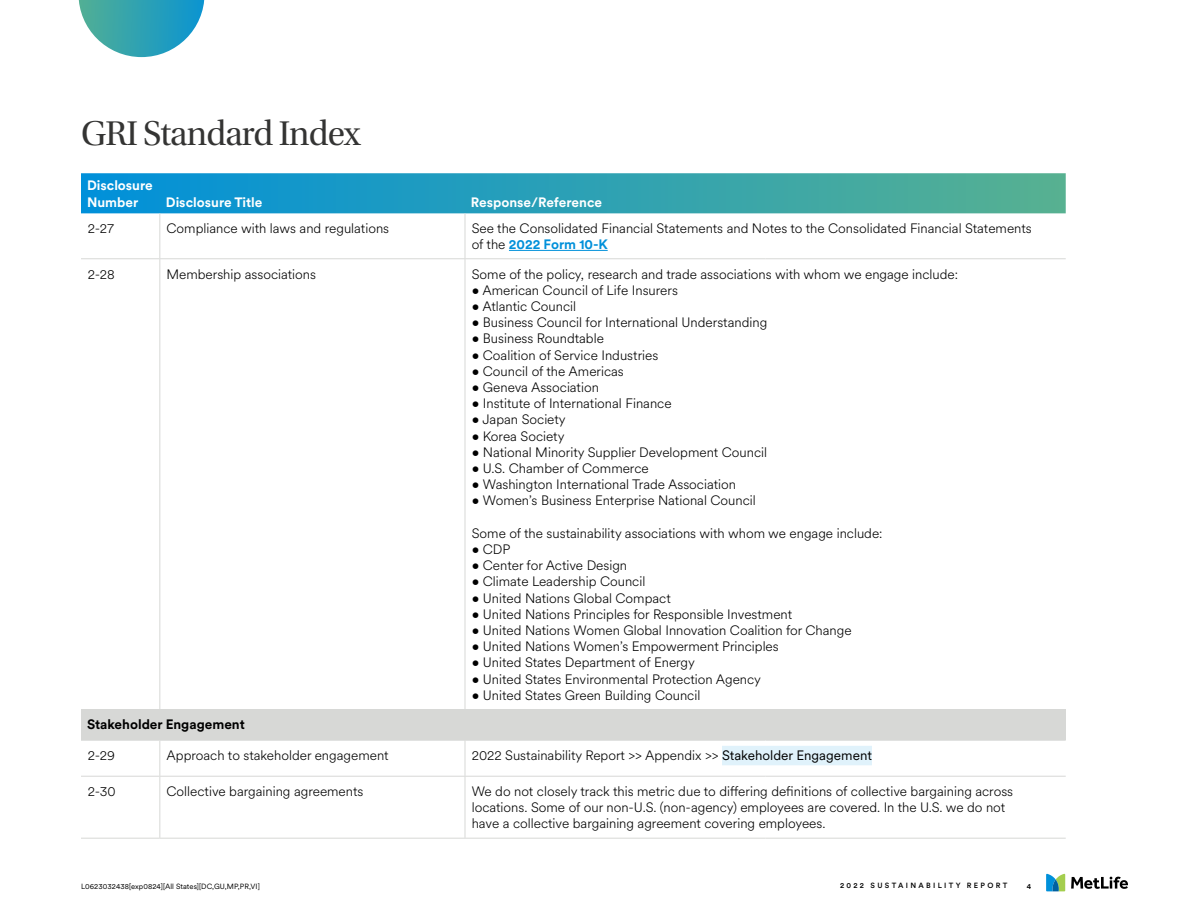
<style>
.page{position:relative;width:1188px;height:918px;background:#fff}
.page>*{position:absolute;margin:0;border:0;box-sizing:border-box;transform-origin:0 0}
.Heading_2{font:36px "Utopia Std Subh";letter-spacing:-.025em;color:#343433}
.TCFD_Body_Copy{font:300 13.5px/16.2px "Met Life Circular";color:#000}
.TCFD_Body_Copy-2{font:700 13.5px/16.5px "Met Life Circular";color:#fff}
.TCFD_Body_Copy-3{font:700 13.5px "Met Life Circular";color:#000}
.t1{font:7.5px "Met Life Circular";letter-spacing:.01em;color:#000}
.t2{font:500 7.5px "Met Life Circular";letter-spacing:.31em;color:#000}
.s1{font-weight:700;color:#0090da}
.s2{font-weight:400}
</style>
<div class="page">
<svg style="left:79px;top:0;width:126px;height:57px"></svg>
<svg style="left:81px;top:173px;width:985px;height:40px;background:#2ca0b5"></svg>
<div style="left:81px;top:710px;width:985px;height:30px;background:#d7d8d6"></div>
<hr style="left:159px;top:213px;width:1px;height:45px;background:#d7d8d6">
<hr style="left:465px;top:213px;width:1px;height:45px;background:#d7d8d6">
<hr style="left:81px;top:258px;width:79px;height:1px;background:#d7d8d6">
<hr style="left:160px;top:258px;width:305px;height:1px;background:#d7d8d6">
<hr style="left:159px;top:259px;width:1px;height:450px;background:#d7d8d6">
<hr style="left:465px;top:258px;width:300px;height:1px;background:#d7d8d6">
<hr style="left:465px;top:259px;width:1px;height:450px;background:#d7d8d6">
<hr style="left:765px;top:258px;width:301px;height:1px;background:#d7d8d6">
<hr style="left:81px;top:709px;width:79px;height:1px;background:#d7d8d6">
<hr style="left:160px;top:709px;width:305px;height:1px;background:#d7d8d6">
<hr style="left:465px;top:709px;width:300px;height:1px;background:#d7d8d6">
<hr style="left:765px;top:709px;width:301px;height:1px;background:#d7d8d6">
<hr style="left:81px;top:740px;width:79px;height:1px;background:#d7d8d6">
<hr style="left:160px;top:740px;width:305px;height:1px;background:#d7d8d6">
<hr style="left:159px;top:741px;width:1px;height:35px;background:#d7d8d6">
<hr style="left:465px;top:740px;width:300px;height:1px;background:#d7d8d6">
<hr style="left:465px;top:741px;width:1px;height:35px;background:#d7d8d6">
<hr style="left:765px;top:740px;width:301px;height:1px;background:#d7d8d6">
<hr style="left:81px;top:776px;width:79px;height:1px;background:#d7d8d6">
<hr style="left:160px;top:776px;width:305px;height:1px;background:#d7d8d6">
<hr style="left:159px;top:777px;width:1px;height:61px;background:#d7d8d6">
<hr style="left:465px;top:776px;width:300px;height:1px;background:#d7d8d6">
<hr style="left:465px;top:777px;width:1px;height:61px;background:#d7d8d6">
<hr style="left:765px;top:776px;width:301px;height:1px;background:#d7d8d6">
<hr style="left:81px;top:838px;width:79px;height:1px;background:#d7d8d6">
<hr style="left:160px;top:838px;width:305px;height:1px;background:#d7d8d6">
<hr style="left:465px;top:838px;width:300px;height:1px;background:#d7d8d6">
<hr style="left:765px;top:838px;width:301px;height:1px;background:#d7d8d6">
<hr style="left:509px;top:250px;width:99px;height:1px;background:#0090da">
<div style="left:722px;top:746px;width:150px;height:19px;background:#e0f2fb"></div>
<svg style="left:1071px;top:877px;width:57px;height:12px"></svg>
<svg style="left:1046px;top:874px;width:19px;height:17px"></svg>
<p class="Heading_2" style="left:81px;top:114px;width:281px">GRI Standard Index</p>
<p class="TCFD_Body_Copy-2" style="left:87px;top:177px;width:67px">Disclosure<br>Number</p>
<p class="TCFD_Body_Copy-2" style="left:166px;top:193px;width:98px">Disclosure Title</p>
<p class="TCFD_Body_Copy-2" style="left:471px;top:193px;width:133px">Response/Reference</p>
<p class="TCFD_Body_Copy" style="left:88px;top:219px;width:28px">2-27</p>
<p class="TCFD_Body_Copy" style="left:167px;top:219px;width:224px">Compliance with laws and regulations</p>
<p class="TCFD_Body_Copy" style="left:472px;top:219px;width:562px">See the Consolidated Financial Statements and Notes to the Consolidated Financial Statements of the <span class="s1">2022 Form 10-K</span></p>
<p class="TCFD_Body_Copy" style="left:88px;top:265px;width:28px">2-28</p>
<p class="TCFD_Body_Copy" style="left:167px;top:265px;width:151px">Membership associations</p>
<p class="TCFD_Body_Copy" style="left:472px;top:265px;width:488px">Some of the policy, research and trade associations with whom we engage include:</p>
<p class="TCFD_Body_Copy" style="left:472px;top:281px;width:208px">• American Council of Life Insurers</p>
<p class="TCFD_Body_Copy" style="left:472px;top:298px;width:106px">• Atlantic Council</p>
<p class="TCFD_Body_Copy" style="left:472px;top:314px;width:297px">• Business Council for International Understanding</p>
<p class="TCFD_Body_Copy" style="left:472px;top:330px;width:134px">• Business Roundtable</p>
<p class="TCFD_Body_Copy" style="left:472px;top:346px;width:188px">• Coalition of Service Industries</p>
<p class="TCFD_Body_Copy" style="left:472px;top:362px;width:154px">• Council of the Americas</p>
<p class="TCFD_Body_Copy" style="left:472px;top:379px;width:129px">• Geneva Association</p>
<p class="TCFD_Body_Copy" style="left:472px;top:395px;width:201px">• Institute of International Finance</p>
<p class="TCFD_Body_Copy" style="left:472px;top:411px;width:95px">• Japan Society</p>
<p class="TCFD_Body_Copy" style="left:472px;top:427px;width:94px">• Korea Society</p>
<p class="TCFD_Body_Copy" style="left:472px;top:443px;width:297px">• National Minority Supplier Development Council</p>
<p class="TCFD_Body_Copy" style="left:472px;top:460px;width:178px">• U.S. Chamber of Commerce</p>
<p class="TCFD_Body_Copy" style="left:472px;top:476px;width:266px">• Washington International Trade Association</p>
<p class="TCFD_Body_Copy" style="left:472px;top:492px;width:286px">• Women’s Business Enterprise National Council</p>
<p class="TCFD_Body_Copy" style="left:472px;top:524px;width:412px">Some of the sustainability associations with whom we engage include:</p>
<p class="TCFD_Body_Copy" style="left:472px;top:541px;width:40px">• CDP</p>
<p class="TCFD_Body_Copy" style="left:472px;top:557px;width:157px">• Center for Active Design</p>
<p class="TCFD_Body_Copy" style="left:472px;top:573px;width:175px">• Climate Leadership Council</p>
<p class="TCFD_Body_Copy" style="left:472px;top:589px;width:201px">• United Nations Global Compact</p>
<p class="TCFD_Body_Copy" style="left:472px;top:605px;width:322px">• United Nations Principles for Responsible Investment</p>
<p class="TCFD_Body_Copy" style="left:472px;top:622px;width:381px">• United Nations Women Global Innovation Coalition for Change</p>
<p class="TCFD_Body_Copy" style="left:472px;top:638px;width:309px">• United Nations Women’s Empowerment Principles</p>
<p class="TCFD_Body_Copy" style="left:472px;top:654px;width:225px">• United States Department of Energy</p>
<p class="TCFD_Body_Copy" style="left:472px;top:670px;width:291px">• United States Environmental Protection Agency</p>
<p class="TCFD_Body_Copy" style="left:472px;top:686px;width:230px">• United States Green Building Council</p>
<p class="TCFD_Body_Copy-3" style="left:87px;top:715px;width:159px">Stakeholder Engagement</p>
<p class="TCFD_Body_Copy" style="left:88px;top:747px;width:29px">2-29</p>
<p class="TCFD_Body_Copy" style="left:167px;top:747px;width:224px">Approach to stakeholder engagement</p>
<p class="TCFD_Body_Copy" style="left:472px;top:747px;width:402px">2022 Sustainability Report &gt;&gt; Appendix &gt;&gt; <span class="s2">Stakeholder Engagement</span></p>
<p class="TCFD_Body_Copy" style="left:88px;top:783px;width:29px">2-30</p>
<p class="TCFD_Body_Copy" style="left:167px;top:783px;width:198px">Collective bargaining agreements</p>
<p class="TCFD_Body_Copy" style="left:472px;top:783px;width:543px">We do not closely track this metric due to differing definitions of collective bargaining across locations. Some of our non-U.S. (non-agency) employees are covered. In the U.S. we do not have a collective bargaining agreement covering employees.</p>
<p class="t1" style="left:81px;top:881px;width:180px">L0623032438[exp0824][All States][DC,GU,MP,PR,VI]</p>
<p class="t2" style="left:840px;top:880px;width:169px">2022 SUSTAINABILITY REPORT</p>
<p class="t2" style="left:1027px;top:881px;width:6px">4</p>
</div>
